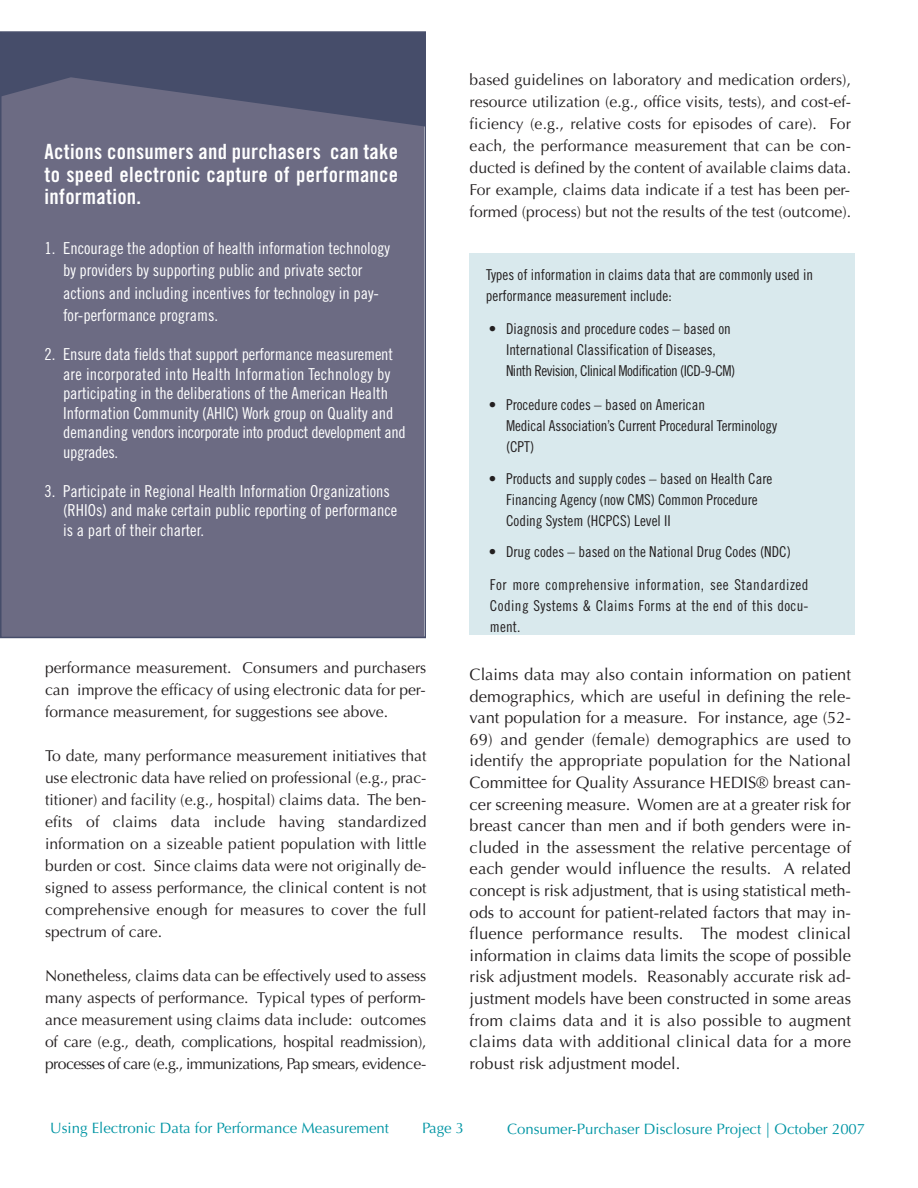
<style>
.page{position:relative;width:918px;height:1188px;background:#fff}
.page>*{position:absolute;margin:0;border:0;box-sizing:border-box;transform-origin:0 0}
.t1{font:21px/22.5px "Trade Gothic Bold Cond Twenty";letter-spacing:.015em;color:#fff;text-align:justify}
.t2{font:16.5px/21.6px "Optima";color:#231f20;text-align:justify}
.t3{font:16.5px/19.5px "Trade Gothic Cond Eighteen";color:#fff}
.t4{font:15.75px/22px "Optima";color:#231f20;text-align:justify}
.t5{font:15px/21px "Trade Gothic Cond Eighteen";color:#231f20}
.t6{font:15px "Optima";color:#0095a4}
</style>
<div class="page">
<div style="left:470px;top:253px;width:385px;height:381px;background:#d9e9ed"></div>
<div style="left:2px;top:33px;width:422px;height:604px;background:#6c6b83"></div>
<svg style="left:1px;top:32px;width:424px;height:95px"></svg>
<h1 class="t1" style="left:45px;top:142px;width:355px">Actions consumers and purchasers can take to speed electronic capture of performance information.</h1>
<p class="t3" style="left:63px;top:238px;width:328px;line-height:22.5px;text-indent:-18px">1. Encourage the adoption of health information technology by providers by supporting public and private sector actions and including incentives for technology in pay&shy;for-performance programs.</p>
<p class="t3" style="left:63px;top:346px;width:344px;text-indent:-18px">2. Ensure data fields that support performance measurement are incorporated into Health Information Technology by participating in the deliberations of the American Health Information Community (AHIC) Work group on Quality and demanding vendors incorporate into product development and upgrades.</p>
<p class="t3" style="left:63px;top:483px;width:336px;text-indent:-18px">3. Participate in Regional Health Information Organizations (RHIOs) and make certain public reporting of performance is a part of their charter.</p>
<p class="t4" style="left:45px;top:658px;width:383px">performance measurement. Consumers and purchasers can improve the efficacy of using electronic data for per&shy;formance measurement, for suggestions see above.</p>
<p class="t4" style="left:45px;top:746px;width:383px">To date, many performance measurement initiatives that use electronic data have relied on professional (e.g., prac&shy;titioner) and facility (e.g., hospital) claims data. The ben&shy;efits of claims data include having standardized information on a sizeable patient population with little burden or cost. Since claims data were not originally de&shy;signed to assess performance, the clinical content is not comprehensive enough for measures to cover the full spectrum of care.</p>
<p class="t4" style="left:45px;top:966px;width:383px">Nonetheless, claims data can be effectively used to assess many aspects of performance. Typical types of perform&shy;ance measurement using claims data include: outcomes of care (e.g., death, complications, hospital readmission), processes of care (e.g., immunizations, Pap smears, evidence-</p>
<p class="t4" style="left:470px;top:70px;width:383px">based guidelines on laboratory and medication orders), resource utilization (e.g., office visits, tests), and cost-ef&shy;ficiency (e.g., relative costs for episodes of care). For each, the performance measurement that can be con&shy;ducted is defined by the content of available claims data.<br>For example, claims data indicate if a test has been per&shy;formed (process) but not the results of the test (outcome).</p>
<p class="t5" style="left:486px;top:265px;width:329px">Types of information in claims data that are commonly used in performance measurement include:</p>
<p class="t5" style="left:506px;top:319px;width:231px;text-indent:-17px">• Diagnosis and procedure codes – based on<br>International Classification of Diseases,<br>Ninth Revision, Clinical Modification (ICD-9-CM)</p>
<p class="t5" style="left:506px;top:396px;width:273px;text-indent:-17px">• Procedure codes – based on American<br>Medical Association’s Current Procedural Terminology (CPT)</p>
<p class="t5" style="left:506px;top:469px;width:268px;text-indent:-17px">• Products and supply codes – based on Health Care<br>Financing Agency (now CMS) Common Procedure<br>Coding System (HCPCS) Level II</p>
<p class="t5" style="left:489px;top:543px;width:303px">• Drug codes – based on the National Drug Codes (NDC)</p>
<p class="t5" style="left:490px;top:575px;width:320px;text-align:justify">For more comprehensive information, see Standardized Coding Systems &amp; Claims Forms at the end of this docu&shy;ment.</p>
<p class="t2" style="left:470px;top:665px;width:383px">Claims data may also contain information on patient demographics, which are useful in defining the rele&shy;vant population for a measure. For instance, age (52-</p>
<p class="t2" style="left:470px;top:730px;width:383px">69) and gender (female) demographics are used to identify the appropriate population for the National Committee for Quality Assurance HEDIS® breast can&shy;cer screening measure. Women are at a greater risk for breast cancer than men and if both genders were in&shy;cluded in the assessment the relative percentage of each gender would influence the results. A related concept is risk adjustment, that is using statistical meth&shy;ods to account for patient-related factors that may in&shy;fluence performance results. The modest clinical information in claims data limits the scope of possible risk adjustment models. Reasonably accurate risk ad&shy;justment models have been constructed in some areas from claims data and it is also possible to augment claims data with additional clinical data for a more robust risk adjustment model.</p>
<p class="t6" style="left:50px;top:1122px;width:340px">Using Electronic Data for Performance Measurement</p>
<p class="t6" style="left:422px;top:1122px;width:43px">Page 3</p>
<p class="t6" style="left:507px;top:1123px;width:360px">Consumer-Purchaser Disclosure Project | October 2007</p>
</div>
